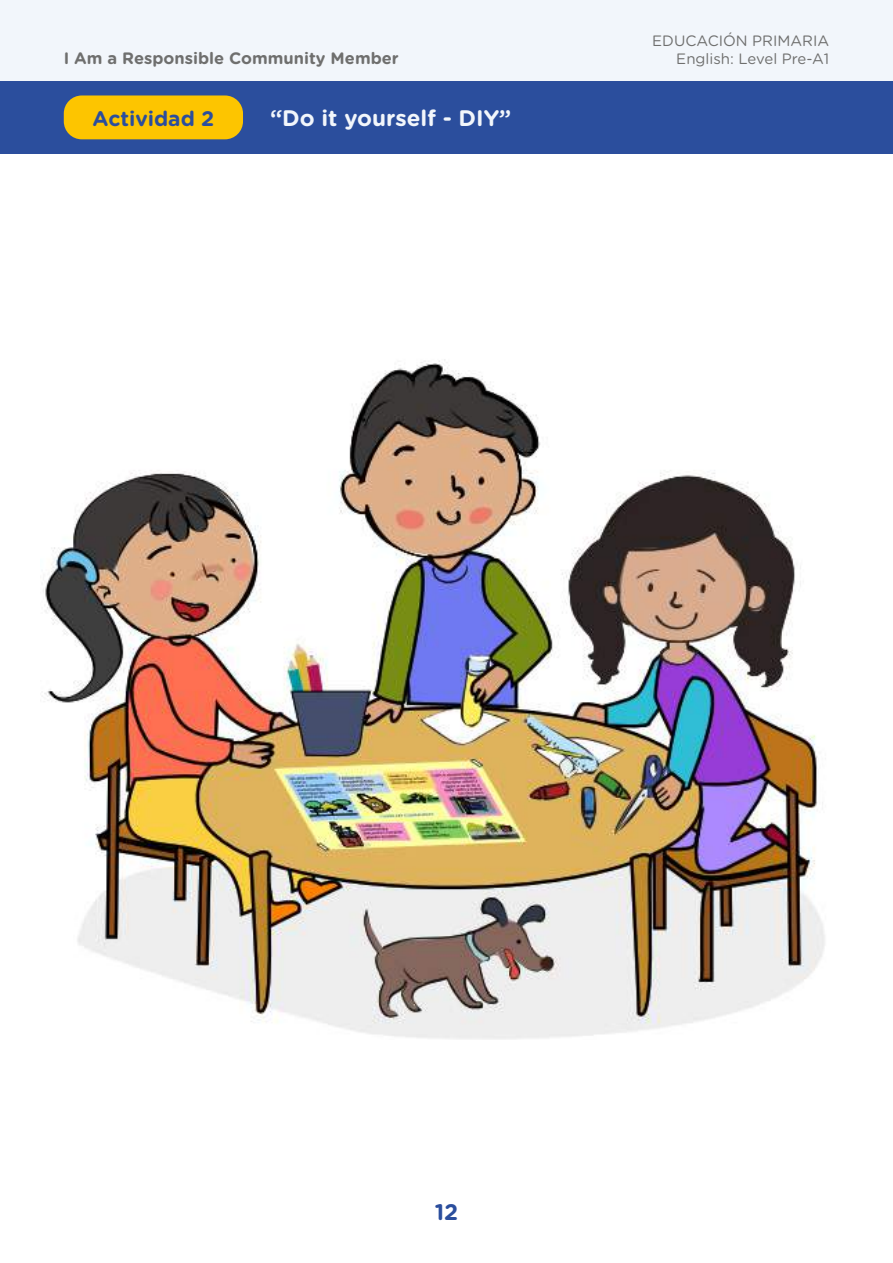
<style>
.page{position:relative;width:893px;height:1263px;background:#fff}
.page>*{position:absolute;margin:0;border:0;box-sizing:border-box;transform-origin:0 0}
.t1{font:700 22.5px "Gotham Rounded";color:#f2f6fb}
.t2{font:700 22.5px "Gotham Rounded";color:#2b4e9d}
.t3{font:700 21px "Gotham Rounded";color:#2b4e9d}
.t4{font:700 16.5px "Gotham Rounded";color:#6f6f6e}
.t5{font:15px "Gotham Rounded";color:#6f6f6e}
</style>
<div class="page">
<div style="left:0;top:0;width:893px;height:81px;background:#f2f6fb"></div>
<div style="left:0;top:81px;width:893px;height:72px;background:#2b4e9d"></div>
<div style="left:64px;top:95px;width:179px;height:44px;background:#fdc500;border-radius:18px"></div>
<img style="left:42px;top:359px;width:783px;height:680px">
<p class="t5" style="left:652px;top:30px;width:178px">EDUCACIÓN PRIMARIA</p>
<p class="t4" style="left:64px;top:46px;width:337px">I Am a Responsible Community Member</p>
<p class="t5" style="left:676px;top:48px;width:154px">English: Level Pre-A1</p>
<h2 class="t3" style="left:93px;top:103px;width:123px">Actividad 2</h2>
<h1 class="t1" style="left:270px;top:102px;width:243px">“Do it yourself - DIY”</h1>
<h1 class="t2" style="left:435px;top:1195px;width:25px">12</h1>
</div>
